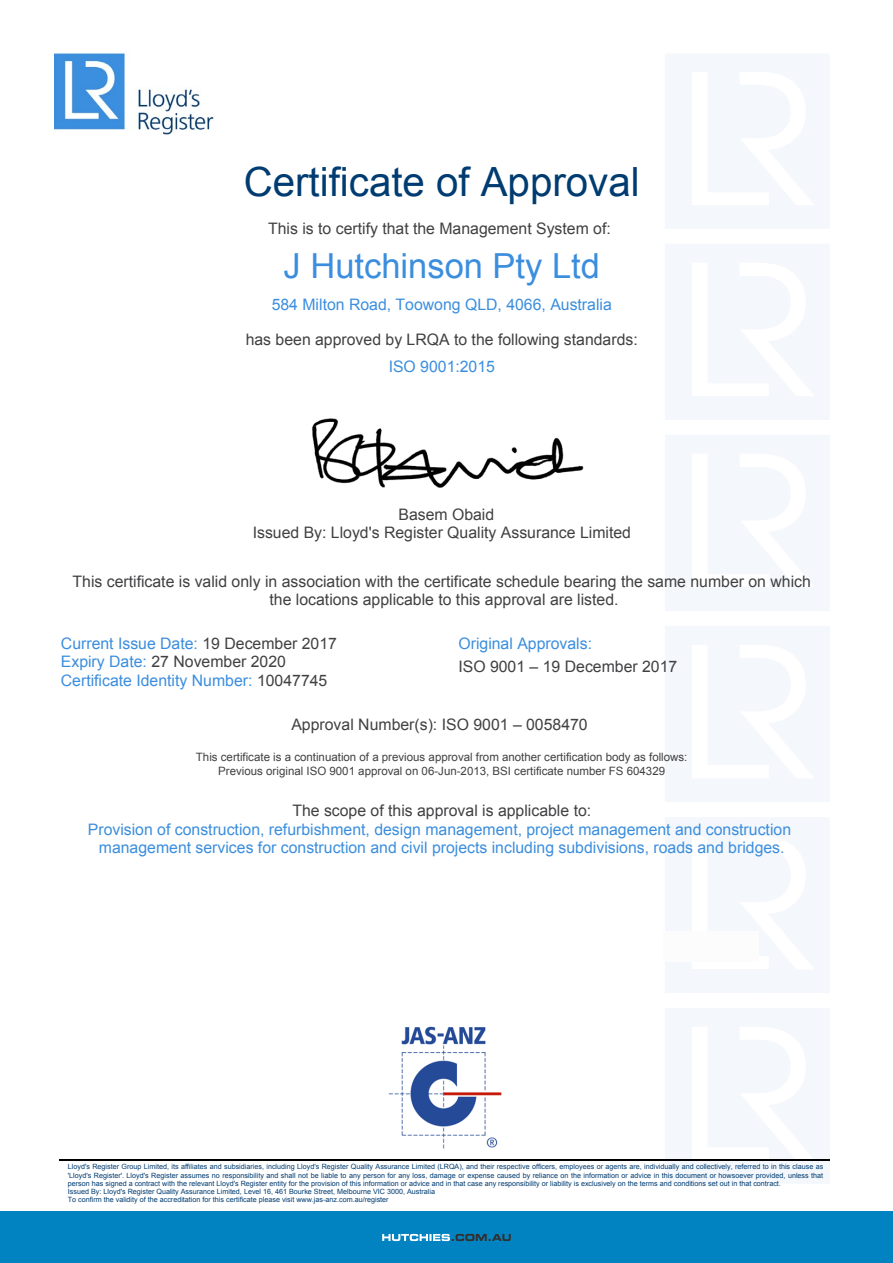
<style>
.page{position:relative;width:893px;height:1263px;background:#fff}
.page>*{position:absolute;margin:0;border:0;box-sizing:border-box;transform-origin:0 0}
.t1{font:40.35px "Arial";color:#003c71}
.t2{font:34.5px "Arial";color:#3b8ede}
.t3{font:15.75px/18.1px "Arial";color:#414042;text-align:center}
.t4{font:15.75px/18.1px "Arial";color:#3b8ede;text-align:center}
.t5{font:11.55px/13.4px "Arial";color:#414042;text-align:center}
.t6{font:7.2px/8.2px "Arial";color:#003c71}
.s1{color:#414042}
.s2{color:#3b8ede}
</style>
<div class="page">
<div style="left:0;top:1212px;width:893px;height:51px;background:#0083c0"></div>
<svg style="left:382px;top:1234px;width:129px;height:7px"></svg>
<img style="left:54px;top:53px;width:160px;height:82px">
<img style="left:388px;top:1026px;width:113px;height:122px">
<hr style="left:60px;top:1159px;width:770px;height:2px;background:#000">
<img style="left:311px;top:418px;width:273px;height:70px">
<h1 class="t1" style="left:244px;top:155px;width:397px">Certificate of Approval</h1>
<h3 class="t3" style="left:268px;top:220px;width:344px">This is to certify that the Management System of:</h3>
<h2 class="t2" style="left:284px;top:243px;width:318px">J Hutchinson Pty Ltd</h2>
<h3 class="t4" style="left:272px;top:295px;width:342px">584 Milton Road, Toowong QLD, 4066, Australia</h3>
<h3 class="t3" style="left:246px;top:330px;width:394px">has been approved by LRQA to the following standards:</h3>
<h3 class="t4" style="left:389px;top:357px;width:108px">ISO 9001:2015</h3>
<h3 class="t3" style="left:253px;top:506px;width:380px">Basem Obaid<br>Issued By: Lloyd's Register Quality Assurance Limited</h3>
<h3 class="t3" style="left:73px;top:572px;width:740px">This certificate is valid only in association with the certificate schedule bearing the same number on which the locations applicable to this approval are listed.</h3>
<h3 class="t4" style="left:61px;top:635px;width:278px">Current Issue Date: <span class="s1">19 December 2017</span></h3>
<h3 class="t4" style="left:458px;top:635px;width:135px">Original Approvals:</h3>
<h3 class="t3" style="left:61px;top:653px;width:227px"><span class="s2">Expiry Date:</span> 27 November 2020</h3>
<h3 class="t3" style="left:458px;top:657px;width:220px">ISO 9001 – 19 December 2017</h3>
<h3 class="t4" style="left:61px;top:671px;width:268px">Certificate Identity Number: <span class="s1">10047745</span></h3>
<h3 class="t3" style="left:291px;top:715px;width:298px">Approval Number(s): ISO 9001 – 0058470</h3>
<h3 class="t5" style="left:196px;top:751px;width:493px">This certificate is a continuation of a previous approval from another certification body as follows:<br>Previous original ISO 9001 approval on 06-Jun-2013, BSI certificate number FS 604329</h3>
<h3 class="t3" style="left:292px;top:802px;width:300px">The scope of this approval is applicable to:</h3>
<h3 class="t4" style="left:88px;top:820px;width:705px">Provision of construction, refurbishment, design management, project management and construction management services for construction and civil projects including subdivisions, roads and bridges.</h3>
<p class="t6" style="left:68px;top:1163px;width:757px">Lloyd's Register Group Limited, its affiliates and subsidiaries, including Lloyd's Register Quality Assurance Limited (LRQA), and their respective officers, employees or agents are, individually and collectively, referred to in this clause as 'Lloyd's Register'. Lloyd's Register assumes no responsibility and shall not be liable to any person for any loss, damage or expense caused by reliance on the information or advice in this document or howsoever provided, unless that person has signed a contract with the relevant Lloyd's Register entity for the provision of this information or advice and in that case any responsibility or liability is exclusively on the terms and conditions set out in that contract.<br>Issued By: Lloyd's Register Quality Assurance Limited, Level 16, 461 Bourke Street, Melbourne VIC 3000, Australia<br>To confirm the validity of the accreditation for this certificate please visit www.jas-anz.com.au/register</p>
</div>
